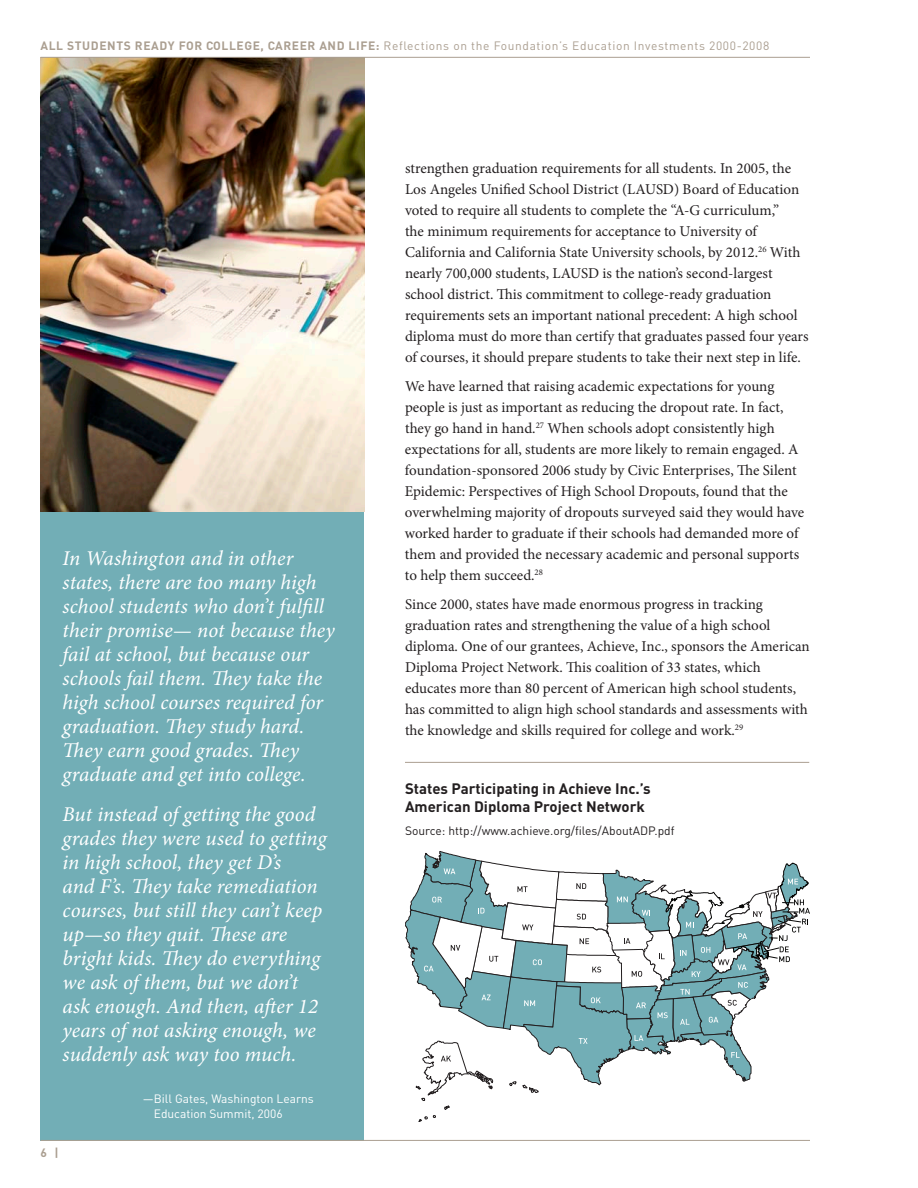
<style>
.page{position:relative;width:918px;height:1188px;background:#fff}
.page>*{position:absolute;margin:0;border:0;box-sizing:border-box;transform-origin:0 0}
.bullets{font:italic 21px/24px "Minion Pro";letter-spacing:.005em;color:#fff}
.body_copy{font:15px/21px "Minion Pro";color:#231f20}
.bullets-2{font:700 15px/18px "DIN";color:#231f20}
.t1{font:12px "DIN";letter-spacing:.05em;color:#ab9f91}
.bullets-3{font:12px "DIN";color:#231f20}
.bullets-4{font:12px/15px "DIN";color:#fff}
.t2{font:700 12px "DIN";color:#ab9f91}
.s1{font-weight:700}
</style>
<div class="page">
<div style="left:40px;top:505px;width:324px;height:636px;background:#72aeb6"></div>
<img style="left:40px;top:58px;width:324px;height:453px">
<hr style="left:40px;top:1140px;width:770px;height:1px;background:#ab9f91">
<hr style="left:40px;top:57px;width:770px;height:1px;background:#ab9f91">
<svg style="left:405px;top:851px;width:405px;height:271px"></svg>
<hr style="left:405px;top:762px;width:404px;height:1px;background:#ab9f91">
<p class="t1" style="left:40px;top:38px;width:730px"><span class="s1">All Students Ready for College, Career and Life:</span> Reflections on the Foundation’s Education Investments 2000-2008</p>
<p class="bullets" style="left:63px;top:546px;width:274px">In Washington and in other states, there are too many high school students who don’t fulfill their promise— not because they fail at school, but because our schools fail them. They take the high school courses required for graduation. They study hard.<br>They earn good grades. They graduate and get into college.</p>
<p class="bullets" style="left:63px;top:802px;width:265px">But instead of getting the good grades they were used to getting in high school, they get D’s<br>and F’s. They take remediation courses, but still they can’t keep up—so they quit. These are bright kids. They do everything we ask of them, but we don’t ask enough. And then, after 12 years of not asking enough, we suddenly ask way too much.</p>
<p class="bullets-4" style="left:154px;top:1091px;width:161px;text-indent:-11px">—Bill Gates, Washington Learns<br>Education Summit, 2006</p>
<p class="t2" style="left:40px;top:1145px;width:20px">6 |</p>
<p class="body_copy" style="left:405px;top:158px;width:405px">strengthen graduation requirements for all students. In 2005, the Los Angeles Unified School District (LAUSD) Board of Education voted to require all students to complete the “A-G curriculum,”<br>the minimum requirements for acceptance to University of California and California State University schools, by 2012.<sup>26</sup> With nearly 700,000 students, LAUSD is the nation’s second-largest school district. This commitment to college-ready graduation requirements sets an important national precedent: A high school diploma must do more than certify that graduates passed four years of courses, it should prepare students to take their next step in life.</p>
<p class="body_copy" style="left:405px;top:376px;width:401px">We have learned that raising academic expectations for young people is just as important as reducing the dropout rate. In fact, they go hand in hand.<sup>27</sup> When schools adopt consistently high expectations for all, students are more likely to remain engaged. A foundation-sponsored 2006 study by Civic Enterprises, The Silent Epidemic: Perspectives of High School Dropouts, found that the overwhelming majority of dropouts surveyed said they would have worked harder to graduate if their schools had demanded more of them and provided the necessary academic and personal supports to help them succeed.<sup>28</sup></p>
<p class="body_copy" style="left:405px;top:594px;width:406px">Since 2000, states have made enormous progress in tracking graduation rates and strengthening the value of a high school diploma. One of our grantees, Achieve, Inc., sponsors the American Diploma Project Network. This coalition of 33 states, which educates more than 80 percent of American high school students, has committed to align high school standards and assessments with the knowledge and skills required for college and work.<sup>29</sup></p>
<p class="bullets-2" style="left:405px;top:779px;width:247px">States Participating in Achieve I nc.’s<br>American Diploma Project Network</p>
<p class="bullets-3" style="left:405px;top:823px;width:271px">Source: http://www.achieve.org/files/AboutADP.pdf</p>
</div>
